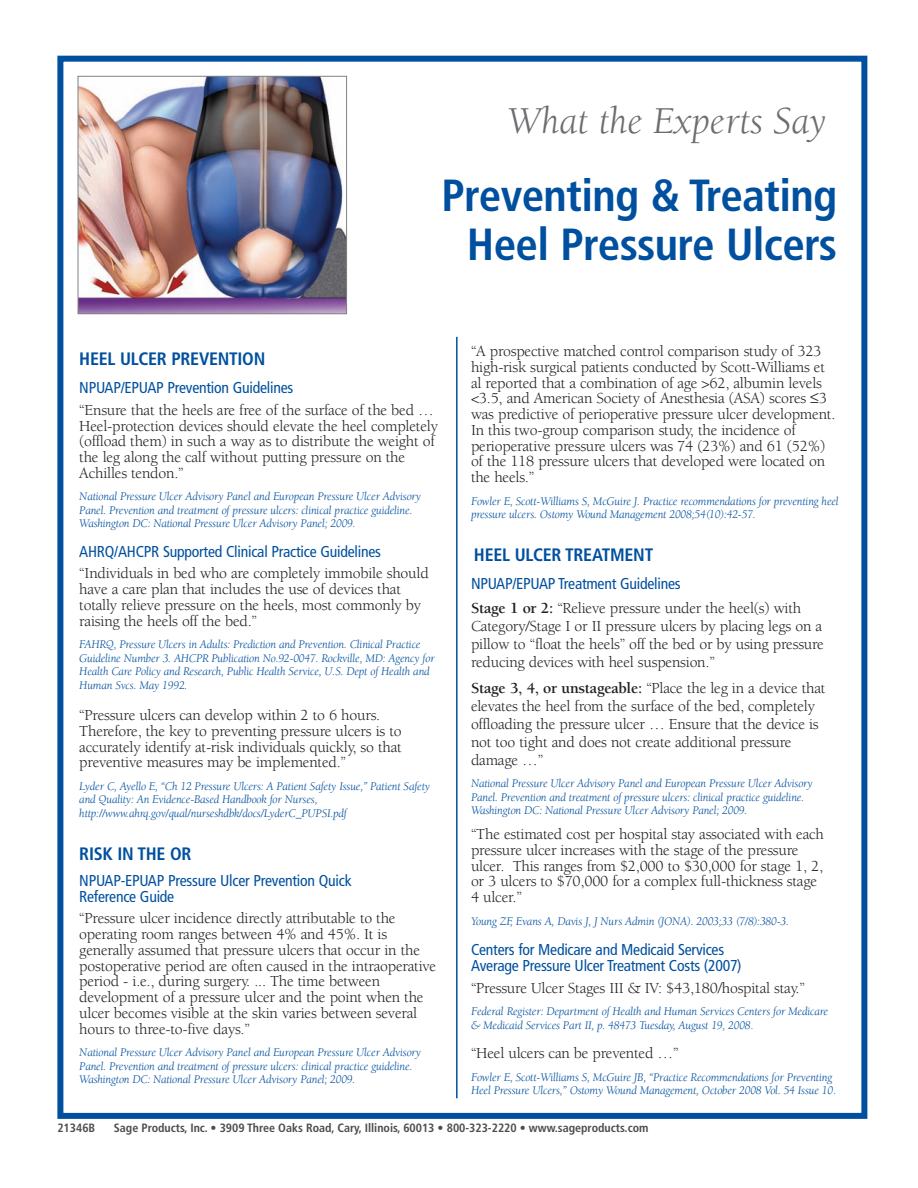
<style>
.page{position:relative;width:918px;height:1188px;background:#fff}
.page>*{position:absolute;margin:0;border:0;box-sizing:border-box;transform-origin:0 0}
.t1{font:700 condensed 45px/49.5px "Frutiger";letter-spacing:-.015em;color:#01509f;text-align:center}
.t2{font:italic 39px "Berkeley";color:#6c6d70}
.t3{font:700 condensed 18px "Frutiger";letter-spacing:-.015em;color:#01509f}
.t4{font:15.75px/15.8px "Berkeley";letter-spacing:-.015em;color:#231f20}
.t5{font:condensed 15.75px/15.8px "Frutiger";letter-spacing:-.015em;color:#01509f}
.t6{font:italic 12px/13.5px "Berkeley";letter-spacing:-.015em;color:#01509f}
.t7{font:700 condensed 12px "Frutiger";color:#4b4c4d}
.s1{font-weight:700}
.s2{font-style:normal}
</style>
<div class="page">
<div style="left:57px;top:56px;width:810px;height:1063px;border:6px solid #01509f"></div>
<hr style="left:456px;top:337px;width:2px;height:761px;background:#01509f">
<img style="left:80px;top:78px;width:265px;height:234px">
<div style="left:78px;top:76px;width:269px;height:238px;border:1px solid #808285"></div>
<h2 class="t2" style="left:508px;top:106px;width:321px">What the Experts Say</h2>
<h1 class="t1" style="left:442px;top:174px;width:397px">Preventing &amp; Treating<br>Heel Pressure Ulcers</h1>
<p class="t3" style="left:79px;top:351px;width:188px">HEEL ULCER PREVENTION</p>
<p class="t5" style="left:79px;top:381px;width:216px">NPUAP/EPUAP Prevention Guidelines</p>
<p class="t4" style="left:79px;top:403px;width:360px">“Ensure that the heels are free of the surface of the bed … Heel-protection devices should elevate the heel completely (offload them) in such a way as to distribute the weight of the leg along the calf without putting pressure on the Achilles tendon.”</p>
<p class="t6" style="left:79px;top:491px;width:343px">National Pressure Ulcer Advisory Panel and European Pressure Ulcer Advisory<br>Panel. Prevention and treatment of pressure ulcers: clinical practice guideline.<br>Washington DC: National Pressure Ulcer Advisory Panel; 2009.</p>
<p class="t5" style="left:79px;top:544px;width:303px">AHRQ/AHCPR Supported Clinical Practice Guidelines</p>
<p class="t4" style="left:79px;top:567px;width:351px">“Individuals in bed who are completely immobile should have a care plan that includes the use of devices that totally relieve pressure on the heels, most commonly by raising the heels off the bed.”</p>
<p class="t6" style="left:79px;top:639px;width:357px">FAHRQ, Pressure Ulcers in Adults: Prediction and Prevention. Clinical Practice Guideline Number 3. AHCPR Publication No.92-0047. Rockville, MD: Agency for Health Care Policy and Research, Public Health Service, U.S. Dept of Health and Human Svcs. May 1992.</p>
<p class="t4" style="left:79px;top:709px;width:324px">“Pressure ulcers can develop within 2 to 6 hours.<br>Therefore, the key to preventing pressure ulcers is to accurately identify at-risk individuals quickly, so that preventive measures may be implemented.”</p>
<p class="t6" style="left:79px;top:780px;width:352px">Lyder C, Ayello E, “Ch 12 Pressure Ulcers: A Patient Safety Issue,” Patient Safety and Quality: An Evidence-Based Handbook for Nurses, http://www.ahrq.gov/qual/nurseshdbk/docs/LyderC_PUPSI.pdf</p>
<p class="t3" style="left:79px;top:846px;width:114px">RISK IN THE OR</p>
<p class="t5" style="left:79px;top:874px;width:274px">NPUAP-EPUAP Pressure Ulcer Prevention Quick<br>Reference Guide</p>
<p class="t4" style="left:79px;top:912px;width:359px">“Pressure ulcer incidence directly attributable to the operating room ranges between 4% and 45%. It is generally assumed that pressure ulcers that occur in the postoperative period are often caused in the intraoperative period - i.e., during surgery. ... The time between development of a pressure ulcer and the point when the ulcer becomes visible at the skin varies between several hours to three-to-five days.”</p>
<p class="t6" style="left:79px;top:1047px;width:343px">National Pressure Ulcer Advisory Panel and European Pressure Ulcer Advisory<br>Panel. Prevention and treatment of pressure ulcers: clinical practice guideline.<br>Washington DC: National Pressure Ulcer Advisory Panel; 2009.</p>
<p class="t4" style="left:471px;top:345px;width:366px">“A prospective matched control comparison study of 323 high-risk surgical patients conducted by Scott-Williams et al reported that a combination of age &gt;62, albumin levels &lt;3.5, and American Society of Anesthesia (ASA) scores ≤3 was predictive of perioperative pressure ulcer development.<br>In this two-group comparison study, the incidence of perioperative pressure ulcers was 74 (23%) and 61 (52%) of the 118 pressure ulcers that developed were located on the heels.”</p>
<p class="t6" style="left:471px;top:495px;width:369px">Fowler E, Scott-Williams S, McGuire J. Practice recommendations for preventing heel pressure ulcers. Ostomy Wound Management 2008;54(10):42-57.</p>
<p class="t3" style="left:474px;top:547px;width:181px">HEEL ULCER TREATMENT</p>
<p class="t5" style="left:471px;top:577px;width:211px">NPUAP/EPUAP Treatment Guidelines</p>
<p class="t4" style="left:471px;top:601px;width:354px;line-height:18px"><span class="s1">Stage 1 or 2:</span> “Relieve pressure under the heel(s) with Category/Stage I or II pressure ulcers by placing legs on a pillow to “float the heels” off the bed or by using pressure reducing devices with heel suspension.”</p>
<p class="t4" style="left:471px;top:680px;width:356px;line-height:18px"><span class="s1">Stage 3, 4, or unstageable:</span> “Place the leg in a device that elevates the heel from the surface of the bed, completely offloading the pressure ulcer … Ensure that the device is not too tight and does not create additional pressure damage …”</p>
<p class="t6" style="left:471px;top:778px;width:343px">National Pressure Ulcer Advisory Panel and European Pressure Ulcer Advisory<br>Panel. Prevention and treatment of pressure ulcers: clinical practice guideline.<br>Washington DC: National Pressure Ulcer Advisory Panel; 2009.</p>
<p class="t4" style="left:471px;top:828px;width:355px">“The estimated cost per hospital stay associated with each pressure ulcer increases with the stage of the pressure ulcer. This ranges from $2,000 to $30,000 for stage 1, 2, or 3 ulcers to $70,000 for a complex full-thickness stage 4 ulcer.”</p>
<p class="t6" style="left:471px;top:915px;width:320px">Young ZF, Evans A, Davis J, J Nurs Admin (JONA). 2003;33 (7/8):380-3.</p>
<p class="t5" style="left:471px;top:942px;width:272px;line-height:16.5px">Centers for Medicare and Medicaid Services<br>Average Pressure Ulcer Treatment Costs (2007)</p>
<p class="t4" style="left:471px;top:981px;width:335px">“Pressure Ulcer Stages III &amp; IV: $43,180/hospital stay.”</p>
<p class="t6" style="left:471px;top:1006px;width:359px">Federal Register: Department of Health and Human Services Centers for Medicare &amp; Medicaid Services Part II, p. 48473 Tuesday, August 19, 2008<span class="s2">.</span></p>
<p class="t4" style="left:471px;top:1047px;width:209px">“Heel ulcers can be prevented …”</p>
<p class="t6" style="left:471px;top:1071px;width:367px">Fowler E, Scott-Williams S, McGuire JB, “Practice Recommendations for Preventing<br>Heel Pressure Ulcers,” Ostomy Wound Management, October 2008 Vol. 54 Issue 10<span class="s2">.</span></p>
<p class="t7" style="left:57px;top:1123px;width:39px">21346B</p>
<p class="t7" style="left:114px;top:1123px;width:536px">Sage Products, Inc. • 3909 Three Oaks Road, Cary, Illinois, 60013 • 800-323-2220 • www.sageproducts.com</p>
</div>
